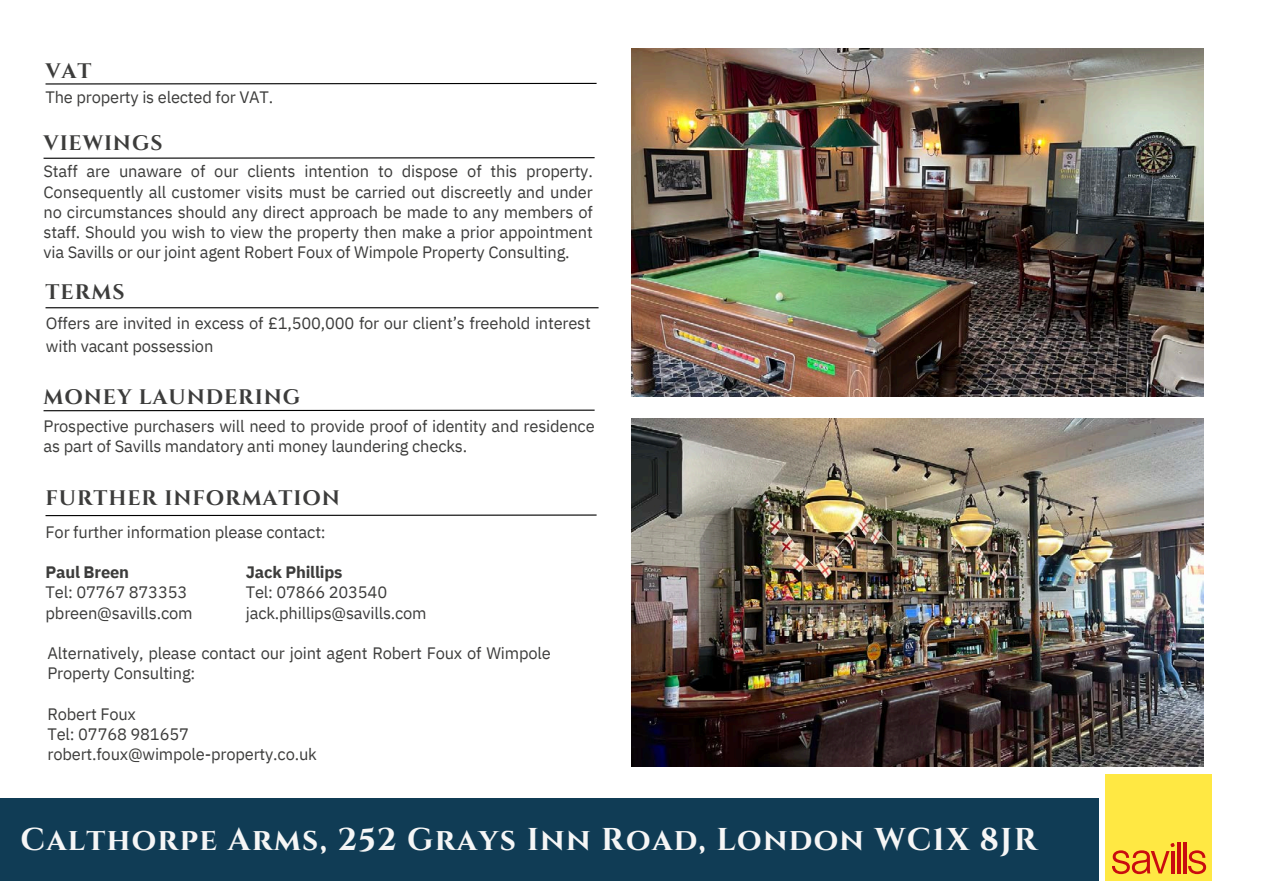
<style>
.page{position:relative;width:1263px;height:894px;background:#fff}
.page>*{position:absolute;margin:0;border:0;box-sizing:border-box;transform-origin:0 0}
.t1{font:700 31.5px "Cinzel";letter-spacing:.045em;color:#f6f6f6}
.t2{font:700 21px "Cinzel";letter-spacing:.045em;color:#3c3c3b}
.t3{font:16.5px/20.2px "IBM Plex Sans";letter-spacing:-.01em;color:#3c3c3b}
.t4{font:700 16.5px "IBM Plex Sans";letter-spacing:-.01em;color:#3c3c3b}
</style>
<div class="page">
<div style="left:0;top:798px;width:1098px;height:82px;background:#103c55"></div>
<div style="left:1106px;top:774px;width:106px;height:106px;background:#ffe843"></div>
<svg style="left:1112px;top:843px;width:63px;height:30px"></svg>
<hr style="left:1171px;top:850px;width:3px;height:23px;background:#c90c0f">
<hr style="left:1177px;top:842px;width:3px;height:31px;background:#c90c0f">
<hr style="left:1183px;top:842px;width:3px;height:31px;background:#c90c0f">
<svg style="left:1188px;top:850px;width:18px;height:23px"></svg>
<svg style="left:43px;top:409px;width:552px;height:3px"></svg>
<img style="left:631px;top:48px;width:572px;height:348px">
<img style="left:631px;top:418px;width:572px;height:348px">
<svg style="left:45px;top:514px;width:552px;height:2px"></svg>
<svg style="left:43px;top:157px;width:552px;height:2px"></svg>
<hr style="left:46px;top:307px;width:553px;height:1px;background:#000">
<svg style="left:45px;top:82px;width:552px;height:3px"></svg>
<p class="t2" style="left:46px;top:58px;width:47px">VAT</p>
<p class="t3" style="left:46px;top:87px;width:229px">The property is elected for VAT.</p>
<p class="t2" style="left:44px;top:129px;width:120px">VIEWINGS</p>
<h2 class="t3" style="left:44px;top:161px;width:551px;text-align:justify">Staff are unaware of our clients intention to dispose of this property.<br>Consequently all customer visits must be carried out discreetly and under no circumstances should any direct approach be made to any members of staff. Should you wish to view the property then make a prior appointment via Savills or our joint agent Robert Foux of Wimpole Property Consulting.</h2>
<p class="t2" style="left:46px;top:278px;width:80px">TERMS</p>
<p class="t3" style="left:46px;top:311px;width:546px;line-height:22.5px">Offers are invited in excess of £1,500,000 for our client’s freehold interest with vacant possession</p>
<h2 class="t2" style="left:44px;top:384px;width:258px">MONEY LAUNDERING</h2>
<p class="t3" style="left:44px;top:415px;width:553px">Prospective purchasers will need to provide proof of identity and residence as part of Savills mandatory anti money laundering checks.</p>
<p class="t2" style="left:46px;top:484px;width:296px">FURTHER INFORMATION</p>
<p class="t3" style="left:46px;top:521px;width:282px">For further information please contact:</p>
<h2 class="t4" style="left:46px;top:561px;width:85px">Paul Breen</h2>
<p class="t3" style="left:46px;top:582px;width:143px">Tel: 07767 873353</p>
<h2 class="t3" style="left:46px;top:602px;width:149px">pbreen@savills.com</h2>
<p class="t4" style="left:246px;top:561px;width:98px">Jack Phillips</p>
<p class="t3" style="left:246px;top:582px;width:143px">Tel: 07866 203540</p>
<p class="t3" style="left:246px;top:602px;width:182px">jack.phillips@savills.com</p>
<p class="t3" style="left:47px;top:642px;width:505px">Alternatively, please contact our joint agent Robert Foux of Wimpole<br>Property Consulting:</p>
<p class="t3" style="left:47px;top:703px;width:90px">Robert Foux</p>
<p class="t3" style="left:47px;top:723px;width:143px">Tel: 07768 981657</p>
<h1 class="t3" style="left:47px;top:743px;width:271px">robert.foux@wimpole-property.co.uk</h1>
<p class="t1" style="left:20px;top:819px;width:1018px">Calthorpe Arms, 252 Grays Inn Road, London WC1X 8JR</p>
</div>
